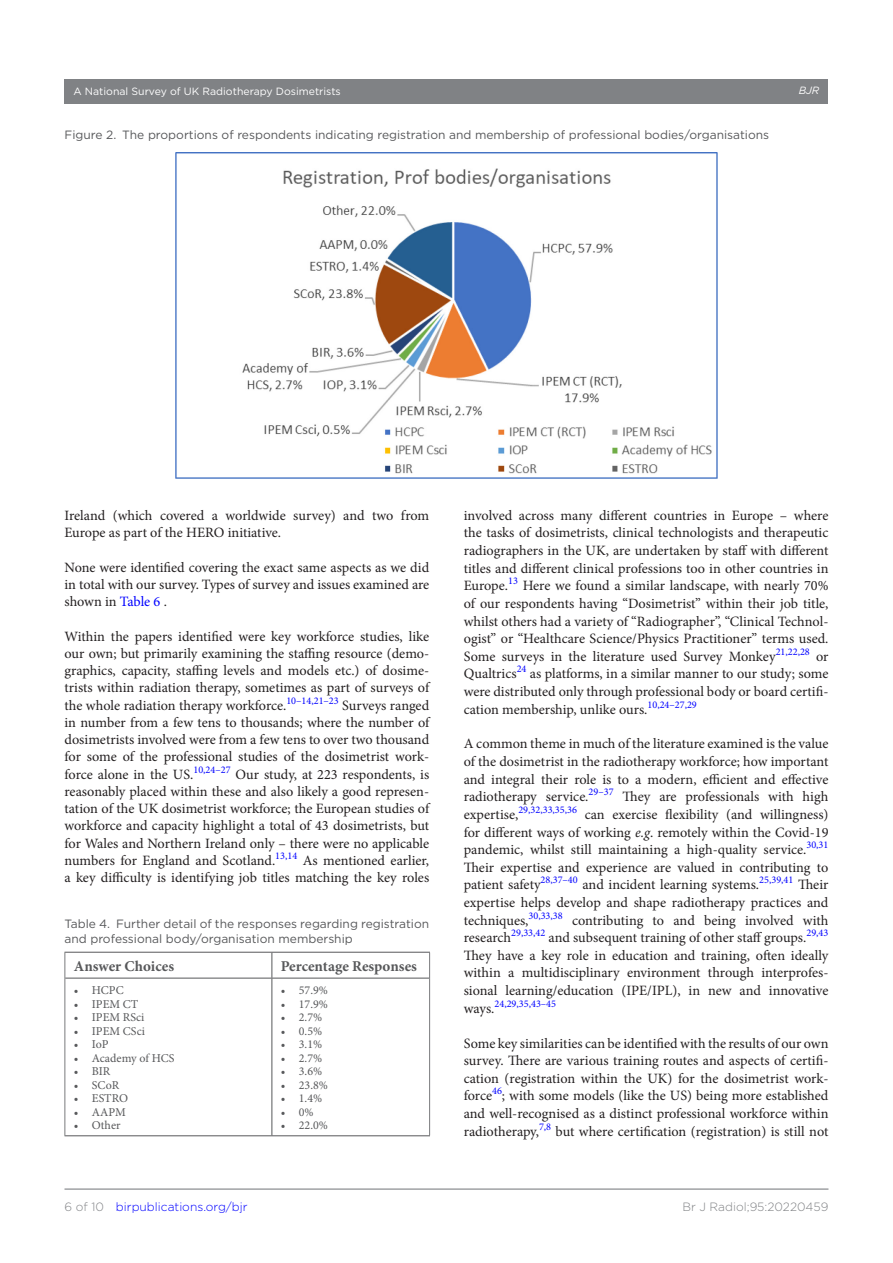
<style>
.page{position:relative;width:893px;height:1263px;background:#fff}
.page>*{position:absolute;margin:0;border:0;box-sizing:border-box;transform-origin:0 0}
.t1{font:700 15px "Minion Pro";color:#57585a}
.t2{font:14.25px/17.5px "Minion Pro";color:#231f20;text-align:justify}
.t3{font:12px/15px "Gotham";color:#57585a}
.t4{font:12px "Minion Pro";color:#57585a}
.t5{font:300 12px "Gotham";color:#00f}
.t6{font:300 12px "Gotham";color:#808285}
.t7{font:10.5px "Gotham";color:#fff}
.t8{font:italic 10.5px "Gotham";color:#fff}
.t9{font:10.2px "Minion Pro";color:#00f}
.s1{color:#00f}
.s2{color:#808285}
.s3{font-style:italic}
.s4{font-size:14.25px;color:#231f20}
</style>
<div class="page">
<div style="left:64px;top:79px;width:764px;height:24px;background:#808285"></div>
<hr style="left:64px;top:1188px;width:764px;height:2px;background:#808285">
<img style="left:175px;top:153px;width:542px;height:325px">
<hr style="left:64px;top:952px;width:208px;height:1px;background:#57585a">
<hr style="left:65px;top:978px;width:207px;height:1px;background:#57585a">
<hr style="left:272px;top:952px;width:158px;height:1px;background:#57585a">
<svg style="left:272px;top:952px;width:1px;height:26px"></svg>
<hr style="left:272px;top:978px;width:157px;height:1px;background:#57585a">
<hr style="left:64px;top:1135px;width:208px;height:1px;background:#57585a">
<hr style="left:272px;top:978px;width:1px;height:157px;background:#57585a">
<hr style="left:272px;top:1135px;width:158px;height:1px;background:#57585a">
<svg style="left:64px;top:952px;width:1px;height:26px"></svg>
<hr style="left:64px;top:978px;width:1px;height:157px;background:#797a7c">
<svg style="left:429px;top:952px;width:1px;height:26px"></svg>
<hr style="left:429px;top:978px;width:1px;height:157px;background:#797a7c">
<p class="t7" style="left:74px;top:85px;width:269px">A National Survey of UK Radiotherapy Dosimetrists</p>
<p class="t8" style="left:799px;top:85px;width:22px">BJR</p>
<p class="t3" style="left:64px;top:127px;width:706px">Figure 2. The proportions of respondents indicating registration and membership of professional bodies/organisations</p>
<p class="t2" style="left:64px;top:507px;width:366px">Ireland (which covered a worldwide survey) and two from<br>Europe as part of the HERO initiative.</p>
<p class="t2" style="left:64px;top:558px;width:366px">None were identified covering the exact same aspects as we did in total with our survey. Types of survey and issues examined are shown in <span class="s1">Table 6</span> .</p>
<p class="t2" style="left:64px;top:627px;width:366px">Within the papers identified were key workforce studies, like our own; but primarily examining the staffing resource (demo&shy;graphics, capacity, staffing levels and models etc.) of dosime&shy;trists within radiation therapy, sometimes as part of surveys of the whole radiation therapy workforce.<sup>10–14,21–23</sup> Surveys ranged in number from a few tens to thousands; where the number of dosimetrists involved were from a few tens to over two thousand for some of the professional studies of the dosimetrist work&shy;force alone in the US.<sup>10,24–27</sup> Our study, at 223 respondents, is reasonably placed within these and also likely a good represen&shy;tation of the UK dosimetrist workforce; the European studies of workforce and capacity highlight a total of 43 dosimetrists, but for Wales and Northern Ireland only – there were no applicable numbers for England and Scotland.<sup>13,14</sup> As mentioned earlier, a key difficulty is identifying job titles matching the key roles</p>
<p class="t3" style="left:64px;top:916px;width:366px">Table 4. Further detail of the responses regarding registration and professional body/organisation membership</p>
<p class="t1" style="left:74px;top:955px;width:102px">Answer Choices</p>
<p class="t1" style="left:281px;top:955px;width:138px">Percentage Responses</p>
<p class="t4" style="left:74px;top:982px;width:51px">• HCPC</p>
<p class="t4" style="left:74px;top:996px;width:66px">• IPEM CT</p>
<p class="t4" style="left:74px;top:1009px;width:72px">• IPEM RSci</p>
<p class="t4" style="left:74px;top:1023px;width:73px">• IPEM CSci</p>
<p class="t4" style="left:74px;top:1036px;width:36px">• IoP</p>
<p class="t4" style="left:74px;top:1050px;width:102px">• Academy of HCS</p>
<p class="t4" style="left:74px;top:1063px;width:38px">• BIR</p>
<p class="t4" style="left:74px;top:1077px;width:47px">• SCoR</p>
<p class="t4" style="left:74px;top:1090px;width:56px">• ESTRO</p>
<p class="t4" style="left:74px;top:1104px;width:54px">• AAPM</p>
<p class="t4" style="left:74px;top:1117px;width:48px">• Other</p>
<p class="t4" style="left:281px;top:982px;width:49px">• 57.9%</p>
<p class="t4" style="left:281px;top:996px;width:49px">• 17.9%</p>
<p class="t4" style="left:281px;top:1009px;width:43px">• 2.7%</p>
<p class="t4" style="left:281px;top:1023px;width:43px">• 0.5%</p>
<p class="t4" style="left:281px;top:1036px;width:43px">• 3.1%</p>
<p class="t4" style="left:281px;top:1050px;width:43px">• 2.7%</p>
<p class="t4" style="left:281px;top:1063px;width:43px">• 3.6%</p>
<p class="t4" style="left:281px;top:1077px;width:49px">• 23.8%</p>
<p class="t4" style="left:281px;top:1090px;width:43px">• 1.4%</p>
<p class="t4" style="left:281px;top:1104px;width:34px">• 0%</p>
<p class="t4" style="left:281px;top:1117px;width:49px">• 22.0%</p>
<p class="t5" style="left:64px;top:1199px;width:185px"><span class="s2">6 of 10</span> birpublications.org/bjr</p>
<p class="t2" style="left:464px;top:507px;width:366px">involved across many different countries in Europe – where the tasks of dosimetrists, clinical technologists and therapeutic radiographers in the UK, are undertaken by staff with different titles and different clinical professions too in other countries in Europe.<sup>13</sup> Here we found a similar landscape, with nearly 70% of our respondents having “Dosimetrist” within their job title, whilst others had a variety of “Radiographer”, “Clinical Technol&shy;ogist” or “Healthcare Science/Physics Practitioner” terms used.<br>Some surveys in the literature used Survey Monkey<sup>21,22,28</sup> or Qualtrics<sup>24</sup> as platforms, in a similar manner to our study; some were distributed only through professional body or board certifi&shy;cation membership, unlike ours.<sup>10,24–27,29</sup></p>
<p class="t2" style="left:464px;top:735px;width:366px">A common theme in much of the literature examined is the value of the dosimetrist in the radiotherapy workforce; how important and integral their role is to a modern, efficient and effective radiotherapy service.<sup>29–37</sup> They are professionals with high expertise,<sup>29,32,33,35,36</sup> can exercise flexibility (and willingness) for different ways of working <span class="s3">e.g</span>. remotely within the Covid-19 pandemic, whilst still maintaining a high-quality service.<sup>30,31<br></sup>Their expertise and experience are valued in contributing to patient safety<sup>28,37–40</sup> and incident learning systems.<sup>25,39,41</sup> Their expertise helps develop and shape radiotherapy practices and techniques,<sup>30,33,38</sup> contributing to and being involved with research<sup>29,33,42</sup> and subsequent training of other staff groups.<sup>29,43<br></sup>They have a key role in education and training, often ideally within a multidisciplinary environment through interprofes&shy;sional learning/education (IPE/IPL), in new and innovative</p>
<p class="t9" style="left:464px;top:996px;width:94px"><span class="s4">ways.</span>24,29,35,43–45</p>
<p class="t2" style="left:464px;top:1034px;width:366px">Some key similarities can be identified with the results of our own survey. There are various training routes and aspects of certifi&shy;cation (registration within the UK) for the dosimetrist work&shy;force<sup>46</sup>; with some models (like the US) being more established and well-recognised as a distinct professional workforce within radiotherapy,<sup>7,8</sup> but where certification (registration) is still not</p>
<p class="t6" style="left:682px;top:1199px;width:148px">Br J Radiol;95:20220459</p>
</div>
